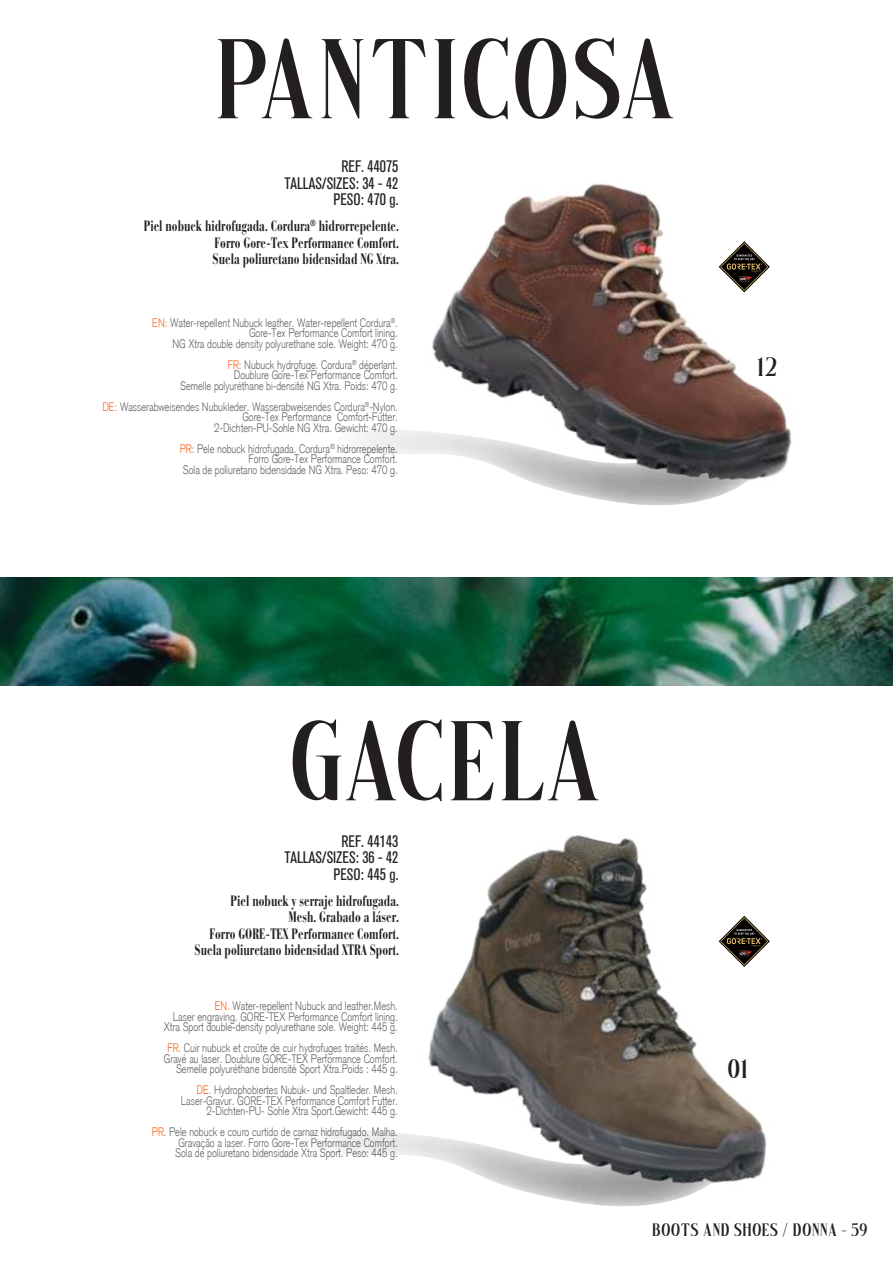
<style>
.page{position:relative;width:893px;height:1263px;background:#fff}
.page>*{position:absolute;margin:0;border:0;box-sizing:border-box;transform-origin:0 0}
.t1{font:82.5px "Arastin Std FREEDEMO";letter-spacing:.04em;color:#241f1f}
.t2{font:19.5px "Arastin Std FREEDEMO";color:#241f1f}
.t3{font:condensed 16.5px/16.5px "Akzidenz Grotesk BQ";color:#241f1f;text-align:right}
.t4{font:700 condensed 15px/16.5px "Bauer Bodoni Std";color:#241f1f;text-align:justify;scale:.8 1}
.t5{font:13.2px "Arastin Std FREEDEMO";letter-spacing:.05em;color:#241f1f}
.t6{font:300 12px/10.5px "Akzidenz Grotesk";color:#656365;text-align:right;scale:.8 1}
.s1{color:#f56521}
</style>
<div class="page">
<img style="left:0;top:578px;width:893px;height:107px">
<svg style="left:358px;top:429px;width:53px;height:25px"></svg>
<div style="left:324px;top:1130px;width:77px;height:25px;background:#f0f0f0"></div>
<img style="left:411px;top:183px;width:381px;height:323px">
<img style="left:401px;top:835px;width:366px;height:372px">
<svg style="left:719px;top:241px;width:51px;height:51px"></svg>
<svg style="left:719px;top:916px;width:51px;height:51px"></svg>
<h1 class="t1" style="left:215px;top:17px;width:462px">PANTICOSA</h1>
<h3 class="t3" style="left:284px;top:158px;width:116px">REF. 44075<br>TALLAS/SIZES: 34 - 42<br>PESO: 470 g.</h3>
<p class="t4" style="left:213px;top:218px;width:234px;text-indent:-69px">Piel nobuck hidrofugada. Cordura<sup>®</sup> hidrorrepelente.<br>Forro Gore-Tex Performance Comfort.<br>Suela poliuretano bidensidad NG Xtra.</p>
<p class="t6" style="left:152px;top:317px;width:308px"><span class="s1">EN:</span> Water-repellent Nubuck leather. Water-repellent Cordura<sup>®</sup>.<br>Gore-Tex Performance Comfort lining.<br>NG Xtra double density polyurethane sole. Weight: 470 g.</p>
<p class="t6" style="left:180px;top:359px;width:274px"><span class="s1">FR:</span> Nubuck hydrofuge. Cordura<sup>®</sup> déperlant.<br>Doublure Gore-Tex Performance Comfort.<br>Semelle polyuréthane bi-densité NG Xtra. Poids: 470 g.</p>
<p class="t6" style="left:102px;top:401px;width:371px"><span class="s1">DE:</span> Wasserabweisendes Nubukleder. Wasserabweisendes Cordura<sup>®</sup>-Nylon.<br>Gore-Tex Performance Comfort-Futter.<br>2-Dichten-PU-Sohle NG Xtra. Gewicht: 470 g.</p>
<p class="t6" style="left:180px;top:443px;width:274px"><span class="s1">PR:</span> Pele nobuck hidrofugada. Cordura<sup>®</sup> hidrorrepelente.<br>Forro Gore-Tex Performance Comfort.<br>Sola de poliuretano bidensidade NG Xtra. Peso: 470 g.</p>
<h2 class="t2" style="left:757px;top:351px;width:21px">12</h2>
<h1 class="t1" style="left:290px;top:698px;width:313px">GACELA</h1>
<h3 class="t3" style="left:284px;top:833px;width:116px">REF. 44143<br>TALLAS/SIZES: 36 - 42<br>PESO: 445 g.</h3>
<p class="t4" style="left:194px;top:892px;width:257px;text-align:right">Piel nobuck y serraje hidrofugada.<br>Mesh. Grabado a láser.<br>Forro GORE-TEX Performance Comfort.<br>Suela poliuretano bidensidad XTRA Sport.</p>
<p class="t6" style="left:164px;top:1001px;width:294px"><span class="s1">EN.</span> Water-repellent Nubuck and leather.Mesh.<br>Laser engraving. GORE-TEX Performance Comfort lining.<br>Xtra Sport double-density polyurethane sole. Weight: 445 g.</p>
<p class="t6" style="left:164px;top:1043px;width:294px"><span class="s1">FR.</span> Cuir nubuck et croûte de cuir hydrofuges traités. Mesh.<br>Gravé au laser. Doublure GORE-TEX Performance Comfort.<br>Semelle polyuréthane bidensité Sport Xtra.Poids : 445 g.</p>
<p class="t6" style="left:181px;top:1085px;width:273px"><span class="s1">DE.</span> Hydrophobiertes Nubuk- und Spaltleder. Mesh.<br>Laser-Gravur. GORE-TEX Performance Comfort Futter.<br>2-Dichten-PU- Sohle Xtra Sport.Gewicht: 445 g.</p>
<p class="t6" style="left:175px;top:1127px;width:280px;text-align:justify;text-indent:-23px"><span class="s1">PR.</span> Pele nobuck e couro curtido de carnaz hidrofugado. Malha.<br>Gravação a laser. Forro Gore-Tex Performance Comfort.<br>Sola de poliuretano bidensidade Xtra Sport. Peso: 445 g.</p>
<h2 class="t2" style="left:728px;top:1053px;width:21px">01</h2>
<p class="t5" style="left:652px;top:1220px;width:216px">BOOTS AND SHOES / DONNA - 59</p>
</div>
